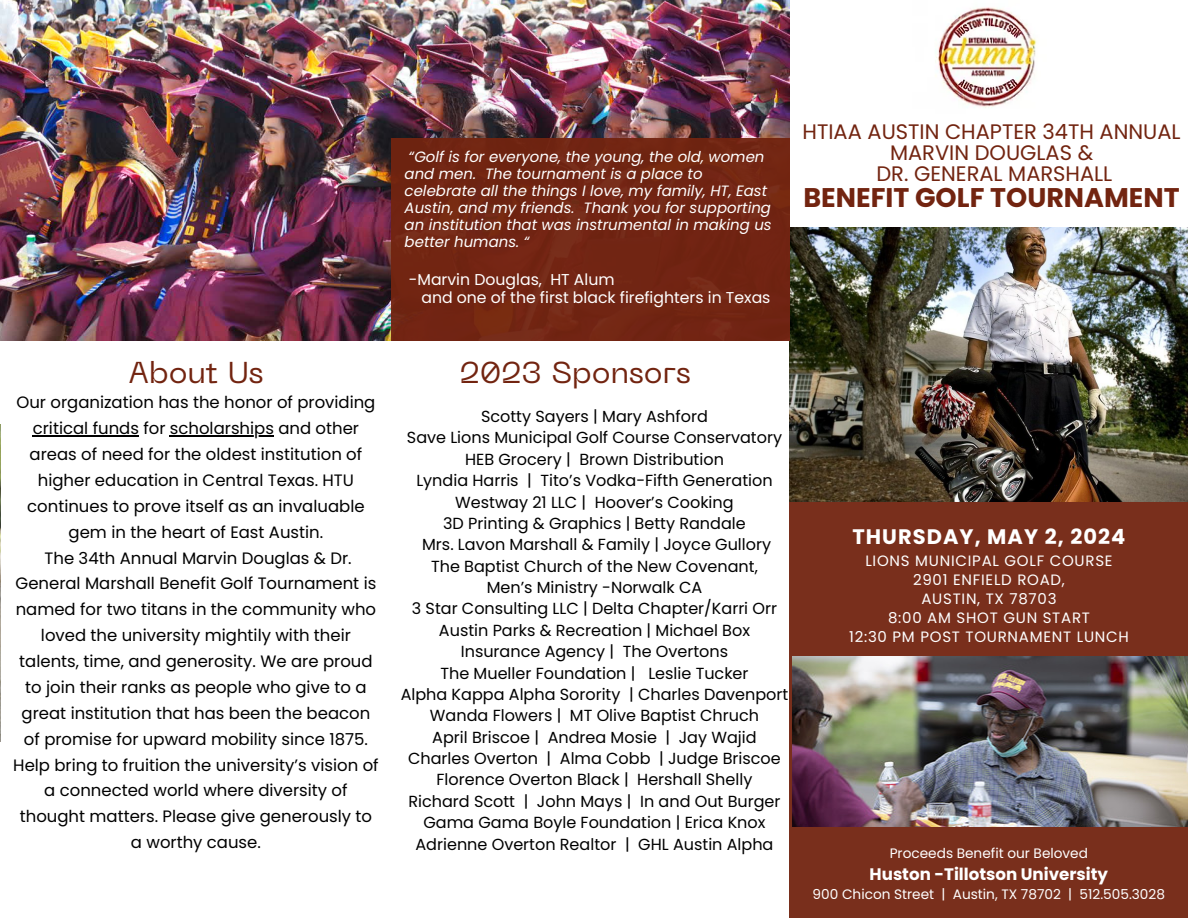
<style>
.page{position:relative;width:1188px;height:918px;background:#fff}
.page>*{position:absolute;margin:0;border:0;box-sizing:border-box;transform-origin:0 0}
.t1{font:30px "PP Neue Machina";color:#722410}
.t2{font:700 27px "Poppins";color:#722410}
.t3{font:21px/21.3px "Poppins";color:#722410;text-align:center}
.t4{font:700 21px "Poppins";letter-spacing:.05em;color:#fff}
.t5{font:700 16.65px "Poppins";color:#fff}
.t6{font:16.5px/25.8px "Poppins";color:#000;text-align:center}
.t7{font:16.05px/21.3px "Poppins";color:#000;text-align:center}
.t8{font:15.75px/18px "Poppins";color:#fff}
.t9{font:italic 15px/16.8px "Poppins";color:#fff}
.t10{font:15px/19px "Poppins";letter-spacing:.05em;color:#fff;text-align:center}
.t11{font:13.65px "Poppins";color:#fff}
</style>
<div class="page">
<img style="left:790px;top:227px;width:398px;height:275px">
<img style="left:0;top:0;width:790px;height:340px">
<div style="left:392px;top:138px;width:398px;height:203px;background:#722410"></div>
<div style="left:790px;top:502px;width:398px;height:416px;background:#792f1c"></div>
<img style="left:0;top:425px;width:1px;height:316px">
<hr style="left:33px;top:435px;width:106px;height:1px;background:#000">
<hr style="left:170px;top:435px;width:104px;height:1px;background:#000">
<img style="left:935px;top:7px;width:102px;height:101px">
<img style="left:793px;top:657px;width:395px;height:170px">
<h4 class="t1" style="left:128px;top:361px;width:136px">About Us</h4>
<p class="t6" style="left:16px;top:390px;width:360px">Our organization has the honor of providing critical funds for scholarships and other</p>
<h2 class="t6" style="left:13px;top:441px;width:367px">areas of need for the oldest institution of higher education in Central Texas. HTU continues to prove itself as an invaluable gem in the heart of East Austin.<br>The 34th Annual Marvin Douglas &amp; Dr.<br>General Marshall Benefit Golf Tournament is named for two titans in the community who loved the university mightily with their talents, time, and generosity. We are proud to join their ranks as people who give to a great institution that has been the beacon of promise for upward mobility since 1875.<br>Help bring to fruition the university’s vision of a connected world where diversity of thought matters. Please give generously to a worthy cause.</h2>
<h1 class="t9" style="left:405px;top:149px;width:369px">“Golf is for everyone, the young, the old, women and men. The tournament is a place to celebrate all the things I love, my family, HT, East Austin, and my friends. Thank you for supporting an institution that was instrumental in making us better humans. “</h1>
<h1 class="t8" style="left:421px;top:270px;width:351px;text-indent:-13px">-Marvin Douglas, HT Alum<br>and one of the first black firefighters in Texas</h1>
<h4 class="t3" style="left:803px;top:121px;width:380px">HTIAA AUSTIN CHAPTER 34TH ANNUAL<br>MARVIN DOUGLAS &amp;<br>DR. GENERAL MARSHALL</h4>
<h4 class="t2" style="left:803px;top:179px;width:378px">BENEFIT GOLF TOURNAMENT</h4>
<p class="t1" style="left:460px;top:361px;width:233px">2023 Sponsors</p>
<p class="t7" style="left:401px;top:406px;width:389px">Scotty Sayers | Mary Ashford<br>Save Lions Municipal Golf Course Conservatory HEB Grocery | Brown Distribution<br>Lyndia Harris | Tito’s Vodka-Fifth Generation Westway 21 LLC | Hoover’s Cooking<br>3D Printing &amp; Graphics | Betty Randale<br>Mrs. Lavon Marshall &amp; Family | Joyce Gullory<br>The Baptist Church of the New Covenant,<br>Men’s Ministry -Norwalk CA<br>3 Star Consulting LLC | Delta Chapter/Karri Orr Austin Parks &amp; Recreation | Michael Box Insurance Agency | The Overtons<br>The Mueller Foundation | Leslie Tucker<br>Alpha Kappa Alpha Sorority | Charles Davenport Wanda Flowers | MT Olive Baptist Chruch<br>April Briscoe | Andrea Mosie | Jay Wajid Charles Overton | Alma Cobb | Judge Briscoe Florence Overton Black | Hershall Shelly<br>Richard Scott | John Mays | In and Out Burger Gama Gama Boyle Foundation | Erica Knox Adrienne Overton Realtor | GHL Austin Alpha</p>
<h3 class="t4" style="left:852px;top:522px;width:275px">THURSDAY, MAY 2, 2024</h3>
<p class="t10" style="left:849px;top:551px;width:281px">LIONS MUNICIPAL GOLF COURSE<br>2901 ENFIELD ROAD,<br>AUSTIN, TX 78703<br>8:00 AM SHOT GUN START<br>12:30 PM POST TOURNAMENT LUNCH</p>
<p class="t11" style="left:890px;top:843px;width:200px">Proceeds Benefit our Beloved</p>
<p class="t5" style="left:870px;top:862px;width:240px">Huston -Tillotson University</p>
<p class="t11" style="left:813px;top:885px;width:354px">900 Chicon Street | Austin, TX 78702 | 512.505.3028</p>
</div>
